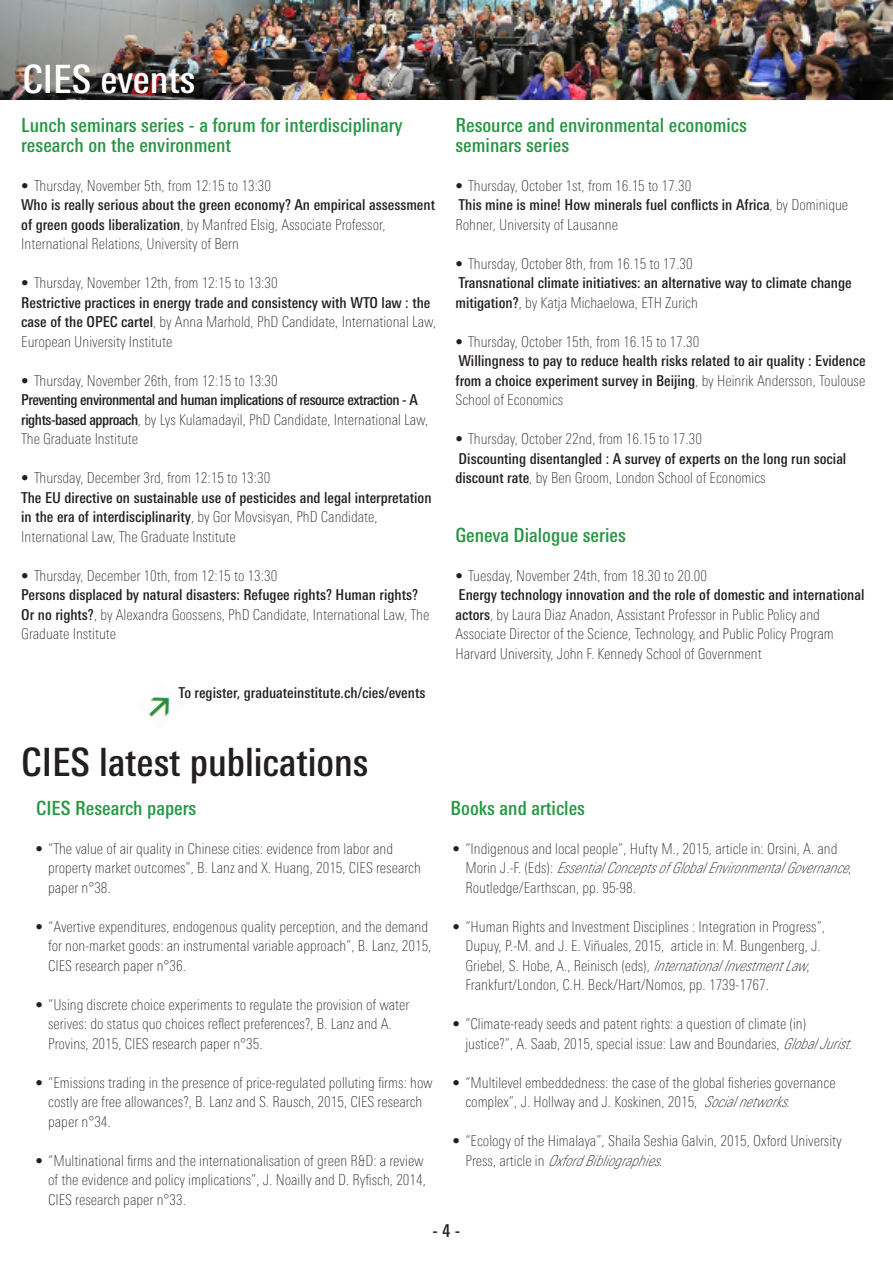
<style>
.page{position:relative;width:893px;height:1263px;background:#fff}
.page>*{position:absolute;margin:0;border:0;box-sizing:border-box;transform-origin:0 0}
.t1{font:500 39px "Linotype Univers 520 Cn";color:#231f20}
.t2{font:500 39px "Linotype Univers 520 Cn";color:#fff}
.Body{font:500 19.5px/19.5px "Linotype Univers 520 Cn";color:#259642}
.t3{font:500 18px "Linotype Univers 520 Cn";color:#231f20}
.Body-2{font:100 15px/19.5px "Linotype Univers 220 Cn";color:#231f20}
.Body-3{font:500 15px/19.5px "Linotype Univers 520 Cn";color:#231f20}
.Body-4{font:500 15px/19.5px "Linotype Univers 520 Cn";letter-spacing:-.03em;color:#231f20}
.s1{font-family:"Linotype Univers 220 Cn";font-weight:100}
.s2{font-family:"Linotype Univers 520 Cn";font-weight:500}
.s3{font-style:italic}
</style>
<div class="page">
<img style="left:0;top:0;width:893px;height:100px">
<img style="left:148px;top:696px;width:22px;height:21px">
<p class="t2" style="left:22px;top:56px;width:175px">CIES events</p>
<p class="Body" style="left:21px;top:115px;width:383px">Lunch seminars series - a forum for interdisciplinary research on the environment</p>
<p class="Body-2" style="left:21px;top:176px;width:251px">• Thursday, November 5th, from 12:15 to 13:30</p>
<p class="Body-3" style="left:21px;top:195px;width:415px">Who is really serious about the green economy? An empirical assessment of green goods liberalization<span class="s1">, by Manfred Elsig, Associate Professor,<br>International Relations, University of Bern</span></p>
<p class="Body-2" style="left:21px;top:273px;width:258px">• Thursday, November 12th, from 12:15 to 13:30</p>
<p class="Body-3" style="left:21px;top:292px;width:417px">Restrictive practices in energy trade and consistency with WTO law : the case of the OPEC cartel<span class="s1">, by Anna Marhold, PhD Candidate, International Law,<br>European University Institute</span></p>
<p class="Body-2" style="left:21px;top:371px;width:258px">• Thursday, November 26th, from 12:15 to 13:30</p>
<p class="Body-4" style="left:21px;top:390px;width:409px">Preventing environmental and human implications of resource extraction - A rights-based approach<span class="s1">, by Lys Kulamadayil, PhD Candidate, International Law,<br>The Graduate Institute</span></p>
<p class="Body-2" style="left:21px;top:468px;width:251px">• Thursday, December 3rd, from 12:15 to 13:30</p>
<p class="Body-3" style="left:21px;top:487px;width:412px">The EU directive on sustainable use of pesticides and legal interpretation in the era of interdisciplinarity<span class="s1">, by Gor Movsisyan, PhD Candidate,<br>International Law, The Graduate Institute</span></p>
<p class="Body-2" style="left:21px;top:566px;width:258px">• Thursday, December 10th, from 12:15 to 13:30</p>
<p class="Body-3" style="left:21px;top:585px;width:410px">Persons displaced by natural disasters: Refugee rights? Human rights?<br>Or no rights?<span class="s1">, by Alexandra Goossens, PhD Candidate, International Law, The<br>Graduate Institute</span></p>
<p class="Body-3" style="left:179px;top:682px;width:248px">To register, graduateinstitute.ch/cies/events</p>
<p class="Body" style="left:455px;top:115px;width:293px">Resource and environmental economics</p>
<p class="Body" style="left:455px;top:135px;width:115px">seminars series</p>
<p class="Body-2" style="left:455px;top:176px;width:237px">• Thursday, October 1st, from 16.15 to 17.30</p>
<p class="Body-3" style="left:455px;top:195px;width:394px">This mine is mine! How minerals fuel conflicts in Africa<span class="s1">, by Dominique<br>Rohner, University of Lausanne</span></p>
<p class="Body-2" style="left:455px;top:254px;width:239px">• Thursday, October 8th, from 16.15 to 17.30</p>
<p class="Body-3" style="left:455px;top:273px;width:398px">Transnational climate initiatives: an alternative way to climate change mitigation?<span class="s1">, by Katja Michaelowa, ETH Zurich</span></p>
<p class="Body-2" style="left:455px;top:332px;width:245px">• Thursday, October 15th, from 16.15 to 17.30</p>
<p class="Body-3" style="left:455px;top:351px;width:412px;text-align:justify">Willingness to pay to reduce health risks related to air quality : Evidence from a choice experiment survey in Beijing<span class="s1">, by Heinrik Andersson, Toulouse School of Economics</span></p>
<p class="Body-2" style="left:455px;top:429px;width:248px">• Thursday, October 22nd, from 16.15 to 17.30</p>
<p class="Body-3" style="left:455px;top:448px;width:392px">Discounting disentangled : A survey of experts on the long run social discount rate<span class="s1">, by Ben Groom, London School of Economics</span></p>
<p class="Body" style="left:455px;top:525px;width:172px">Geneva Dialogue series</p>
<p class="Body-2" style="left:455px;top:566px;width:253px">• Tuesday, November 24th, from 18.30 to 20.00</p>
<p class="Body-2" style="left:455px;top:585px;width:411px"><span class="s2">Energy technology innovation and the role of domestic and international actors</span>, by Laura Diaz Anadon, Assistant Professor in Public Policy and Associate Director of the Science, Technology, and Public Policy Program Harvard University, John F. Kennedy School of Government</p>
<p class="t1" style="left:21px;top:739px;width:349px">CIES latest publications</p>
<p class="Body" style="left:36px;top:798px;width:162px">CIES Research papers</p>
<p class="Body-2" style="left:48px;top:839px;width:374px;text-indent:-13px">• “The value of air quality in Chinese cities: evidence from labor and property market outcomes”, B. Lanz and X. Huang, 2015, CIES research paper n°38.</p>
<p class="Body-2" style="left:48px;top:917px;width:385px;text-indent:-13px">• “Avertive expenditures, endogenous quality perception, and the demand for non-market goods: an instrumental variable approach”, B. Lanz, 2015,<br>CIES research paper n°36.</p>
<p class="Body-2" style="left:48px;top:995px;width:363px;text-indent:-13px">• “Using discrete choice experiments to regulate the provision of water serives: do status quo choices reflect preferences?, B. Lanz and A.<br>Provins, 2015, CIES research paper n°35.</p>
<p class="Body-2" style="left:48px;top:1073px;width:386px;text-indent:-13px">• “Emissions trading in the presence of price-regulated polluting firms: how costly are free allowances?, B. Lanz and S. Rausch, 2015, CIES research paper n°34.</p>
<p class="Body-2" style="left:48px;top:1151px;width:379px;text-indent:-13px">• “Multinational firms and the internationalisation of green R&amp;D: a review of the evidence and policy implications”, J. Noailly and D. Ryfisch, 2014,<br>CIES research paper n°33.</p>
<p class="Body" style="left:451px;top:798px;width:136px">Books and articles</p>
<p class="Body-2" style="left:465px;top:839px;width:391px;text-indent:-13px">• “Indigenous and local people”, Hufty M., 2015, article in: Orsini, A. and<br>M o r i n J . - F . ( E d s ) : <span class="s3">EssentialConceptsofGlobalEnvironmentalGovernance</span>,<br>Routledge/Earthscan, pp. 95-98.</p>
<p class="Body-2" style="left:465px;top:917px;width:361px;text-indent:-13px">• “Human Rights and Investment Disciplines : Integration in Progress”, Dupuy, P.-M. and J. E. Viñuales, 2015, article in: M. Bungenberg, J.<br>Griebel, S. Hobe, A., Reinisch (eds), <span class="s3">InternationalInvestmentLaw</span>, Frankfurt/London, C.H. Beck/Hart/Nomos, pp. 1739-1767.</p>
<p class="Body-2" style="left:465px;top:1014px;width:392px;text-indent:-13px">• “Climate-ready seeds and patent rights: a question of climate (in) justice?”, A. Saab, 2015, special issue: Law and Boundaries, <span class="s3">GlobalJurist</span>.</p>
<p class="Body-2" style="left:465px;top:1073px;width:372px;text-indent:-13px">• “Multilevel embeddedness: the case of the global fisheries governance complex”, J. Hollway and J. Koskinen, 2015, <span class="s3">Socialnetworks</span>.</p>
<p class="Body-2" style="left:465px;top:1131px;width:378px;text-indent:-13px">• “Ecology of the Himalaya”, Shaila Seshia Galvin, 2015, Oxford University<br>P r e s s , a r t i c l e i n <span class="s3">OxfordBibliographies</span>.</p>
<p class="t3" style="left:433px;top:1220px;width:29px">- 4 -</p>
</div>
